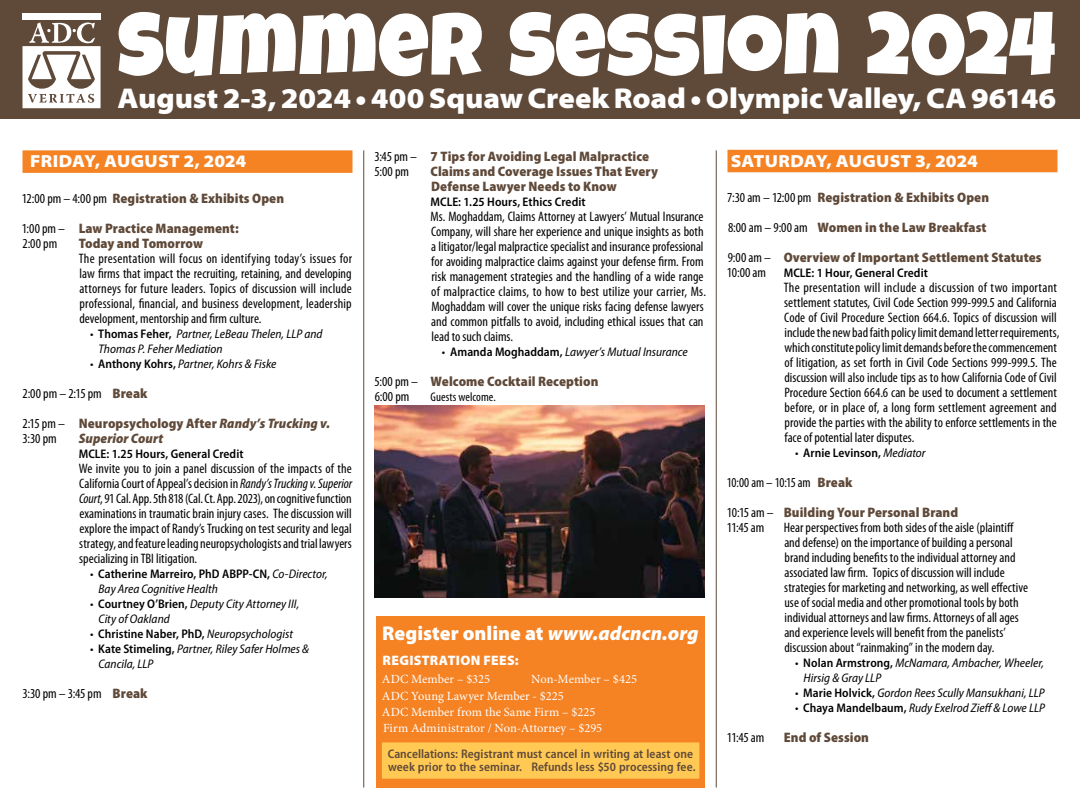
<style>
.page{position:relative;width:1080px;height:810px;background:#fff}
.page>*{position:absolute;margin:0;border:0;box-sizing:border-box;transform-origin:0 0}
.t1{font:87.5px "Luckiest Guy";letter-spacing:.005em;color:#fff}
.t2{font:900 semi-expanded 28.75px "Myriad Pro";letter-spacing:-.005em;color:#fff}
.t3{font:900 20px "Myriad Pro";color:#fff}
.t4{font:900 semi-expanded 17.5px "Myriad Pro";letter-spacing:.005em;color:#fff}
.t5{font:condensed 13.75px/15px "Myriad Pro";color:#000}
.t6{font:900 semi-condensed 13.75px/30px "Myriad Pro";letter-spacing:.005em;color:#5f4939}
.t7{font:900 13.75px "Myriad Pro";letter-spacing:.025em;color:#fff}
.t8{font:italic 900 semi-condensed 13.75px "Myriad Pro";letter-spacing:.005em;color:#5f4939}
.t9{font:italic semi-condensed 12.5px/15px "Myriad Pro";color:#000}
.t10{font:600 semi-condensed 12.5px "Myriad Pro";letter-spacing:.005em;color:#000}
.t11{font:12.5px/16.2px "Minion Pro";color:#fff}
.t12{font:600 semi-condensed 12.5px/12.5px "Myriad Pro";letter-spacing:.005em;color:#5f4939}
.t13{font:condensed 12.5px "Myriad Pro";letter-spacing:.005em;color:#000}
.s1{font-weight:400;font-stretch:condensed;color:#000}
.s2{font-style:normal}
.s3{font-weight:600;font-style:normal}
.s4{font-style:italic}
.s5{font-weight:400}
.s6{font-weight:400;font-style:italic}
.s7{font-weight:900;font-stretch:semi-condensed;color:#5f4939}
</style>
<div class="page">
<div style="left:0;top:0;width:1080px;height:118px;background:#5f4939"></div>
<svg style="left:22px;top:22px;width:79px;height:86px"></svg>
<div style="left:22px;top:14px;width:79px;height:6px;background:#fff"></div>
<img style="left:374px;top:405px;width:330px;height:193px">
<div style="left:22px;top:150px;width:330px;height:23px;background:#f58223"></div>
<div style="left:376px;top:616px;width:329px;height:172px;background:#f58223"></div>
<div style="left:382px;top:742px;width:317px;height:37px;background:#ffc954"></div>
<div style="left:728px;top:150px;width:330px;height:22px;background:#f58223"></div>
<hr style="left:363px;top:150px;width:1px;height:638px;background:#5f4939">
<hr style="left:716px;top:150px;width:1px;height:638px;background:#5f4939">
<h1 class="t1" style="left:117px;top:-12px;width:940px">SUMMER SESSION 2024</h1>
<h2 class="t2" style="left:117px;top:82px;width:940px">August 2-3, 2024 • 400 Squaw Creek Road • Olympic Valley, CA 96146</h2>
<p class="t4" style="left:30px;top:151px;width:218px">FRIDAY, AUGUST 2, 2024</p>
<p class="t6" style="left:22px;top:183px;width:264px"><span class="s1">12:00 pm – 4:00 pm</span> Registration &amp; Exhibits Open<br><span class="s1">1:00 pm –</span> Law Practice Management:</p>
<p class="t5" style="left:23px;top:236px;width:36px">2:00 pm</p>
<p class="t6" style="left:79px;top:228px;width:126px">Today and Tomorrow</p>
<p class="t5" style="left:79px;top:251px;width:275px;text-align:justify">The presentation will focus on identifying today’s issues for law firms that impact the recruiting, retaining, and developing attorneys for future leaders. Topics of discussion will include professional, financial, and business development, leadership development, mentorship and firm culture.</p>
<p class="t9" style="left:99px;top:327px;width:226px;text-indent:-9px"><span class="s2">•</span> <span class="s3">Thomas Feher,</span> Partner, LeBeau Thelen, LLP and<br>Thomas P. Feher Mediation</p>
<p class="t9" style="left:90px;top:357px;width:188px"><span class="s2">•</span> <span class="s3">Anthony Kohrs,</span> Partner, Kohrs &amp; Fiske</p>
<p class="t6" style="left:23px;top:378px;width:309px"><span class="s1">2:00 pm – 2:15 pm</span> Break<br><span class="s1">2:15 pm –</span> Neuropsychology After <span class="s4">Randy’s Trucking v.</span></p>
<p class="t5" style="left:23px;top:431px;width:36px">3:30 pm</p>
<p class="t8" style="left:79px;top:431px;width:86px">Superior Court</p>
<p class="t10" style="left:79px;top:447px;width:166px">MCLE: 1.25 Hours, General Credit</p>
<p class="t5" style="left:79px;top:461px;width:275px;text-align:justify">We invite you to join a panel discussion of the impacts of the California Court of Appeal’s decision in <span class="s4">Randy’s Trucking v. Superior Court</span>, 91 Cal. App. 5th 818 (Cal. Ct. App. 2023), on cognitive function examinations in traumatic brain injury cases. The discussion will explore the impact of Randy’s Trucking on test security and legal strategy, and feature leading neuropsychologists and trial lawyers specializing in TBI litigation.</p>
<p class="t9" style="left:99px;top:567px;width:231px;text-indent:-9px"><span class="s2">•</span> <span class="s3">Catherine Marreiro, PhD ABPP-CN,</span> Co-Director,<br>Bay Area Cognitive Health</p>
<p class="t9" style="left:99px;top:597px;width:202px;text-indent:-9px"><span class="s2">•</span> <span class="s3">Courtney O’Brien,</span> Deputy City Attorney III,<br>City of Oakland</p>
<p class="t10" style="left:90px;top:627px;width:205px"><span class="s5">•</span> Christine Naber, PhD, <span class="s6">Neuropsychologist</span></p>
<p class="t9" style="left:99px;top:642px;width:212px;text-indent:-9px"><span class="s2">•</span> <span class="s3">Kate Stimeling,</span> Partner, Riley Safer Holmes &amp;<br>Cancila, LLP</p>
<p class="t5" style="left:23px;top:686px;width:127px">3:30 pm – 3:45 pm <span class="s7">Break</span></p>
<p class="t6" style="left:374px;top:149px;width:276px;line-height:15px"><span class="s1">3:45 pm –</span> 7 Tips for Avoiding Legal Malpractice<br><span class="s1">5:00 pm</span></p>
<p class="t6" style="left:431px;top:164px;width:229px;line-height:15px">Claims and Coverage Issues That Every<br>Defense Lawyer Needs to Know</p>
<p class="t10" style="left:431px;top:195px;width:156px">MCLE: 1.25 Hours, Ethics Credit</p>
<p class="t5" style="left:431px;top:209px;width:277px">Ms. Moghaddam, Claims Attorney at Lawyers’ Mutual Insurance Company, will share her experience and unique insights as both a litigator/legal malpractice specialist and insurance professional for avoiding malpractice claims against your defense firm. From risk management strategies and the handling of a wide range of malpractice claims, to how to best utilize your carrier, Ms.<br>Moghaddam will cover the unique risks facing defense lawyers and common pitfalls to avoid, including ethical issues that can lead to such claims.</p>
<p class="t9" style="left:442px;top:344px;width:247px"><span class="s2">•</span> <span class="s3">Amanda Moghaddam,</span> Lawyer’s Mutual Insurance</p>
<p class="t6" style="left:375px;top:374px;width:225px;line-height:15px"><span class="s1">5:00 pm –</span> Welcome Cocktail Reception<br><span class="s1">6:00 pm</span></p>
<p class="t13" style="left:431px;top:390px;width:67px">Guests welcome.</p>
<h3 class="t3" style="left:382px;top:622px;width:318px">Register online at <span class="s4">www.adcncn.org</span></h3>
<p class="t7" style="left:383px;top:653px;width:138px">REGISTRATION FEES:</p>
<p class="t11" style="left:382px;top:672px;width:110px">ADC Member – $325</p>
<p class="t11" style="left:382px;top:672px;width:257px;text-indent:149px">Non-Member – $425<br>ADC Young Lawyer Member - $225<br>ADC Member from the Same Firm – $225<br>Firm Administrator / Non-Attorney – $295</p>
<p class="t12" style="left:388px;top:748px;width:309px">Cancellations: Registrant must cancel in writing at least one week prior to the seminar. Refunds less $50 processing fee.</p>
<p class="t4" style="left:731px;top:151px;width:249px">SATURDAY, AUGUST 3, 2024</p>
<p class="t6" style="left:727px;top:183px;width:316px"><span class="s1">7:30 am – 12:00 pm</span> Registration &amp; Exhibits Open<br><span class="s1">8:00 am – 9:00 am</span> Women in the Law Breakfast<br><span class="s1">9:00 am –</span> Overview of Important Settlement Statutes</p>
<p class="t5" style="left:727px;top:266px;width:41px">10:00 am</p>
<p class="t10" style="left:784px;top:266px;width:146px">MCLE: 1 Hour, General Credit</p>
<p class="t5" style="left:784px;top:281px;width:277px">The presentation will include a discussion of two important settlement statutes, Civil Code Section 999-999.5 and California Code of Civil Procedure Section 664.6. Topics of discussion will include the new bad faith policy limit demand letter requirements, which constitute policy limit demands before the commencement of litigation, as set forth in Civil Code Sections 999-999.5. The discussion will also include tips as to how California Code of Civil Procedure Section 664.6 can be used to document a settlement before, or in place of, a long form settlement agreement and provide the parties with the ability to enforce settlements in the face of potential later disputes.</p>
<p class="t10" style="left:795px;top:446px;width:132px"><span class="s5">•</span> Arnie Levinson, <span class="s6">Mediator</span></p>
<p class="t6" style="left:727px;top:468px;width:233px"><span class="s1">10:00 am – 10:15 am</span> Break<br><span class="s1">10:15 am –</span> Building Your Personal Brand</p>
<p class="t5" style="left:727px;top:521px;width:39px">11:45 am</p>
<p class="t5" style="left:784px;top:521px;width:246px">Hear perspectives from both sides of the aisle (plaintiff and defense) on the importance of building a personal brand including benefits to the individual attorney and associated law firm. Topics of discussion will include strategies for marketing and networking, as well effective use of social media and other promotional tools by both individual attorneys and law firms. Attorneys of all ages and experience levels will benefit from the panelists’ discussion about “rainmaking” in the modern day.</p>
<p class="t9" style="left:804px;top:656px;width:242px;text-indent:-9px"><span class="s2">•</span> <span class="s3">Nolan Armstrong,</span> McNamara, Ambacher, Wheeler,<br>Hirsig &amp; Gray LLP</p>
<p class="t9" style="left:795px;top:686px;width:251px"><span class="s2">•</span> <span class="s3">Marie Holvick,</span> Gordon Rees Scully Mansukhani, LLP</p>
<p class="t9" style="left:795px;top:701px;width:251px"><span class="s2">•</span> <span class="s3">Chaya Mandelbaum,</span> Rudy Exelrod Zieff &amp; Lowe LLP</p>
<p class="t5" style="left:727px;top:731px;width:39px">11:45 am</p>
<p class="t6" style="left:784px;top:723px;width:87px">End of Session</p>
</div>
